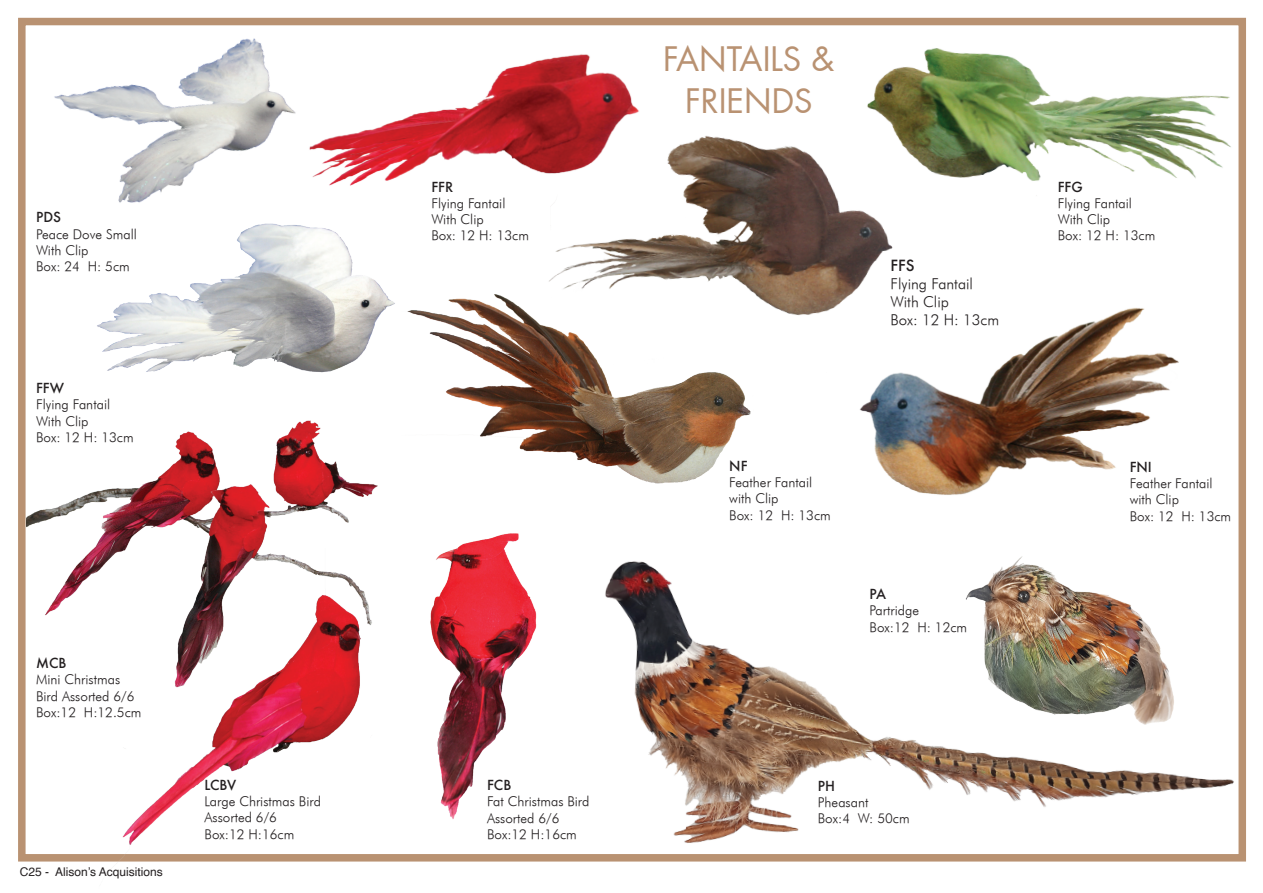
<style>
.page{position:relative;width:1263px;height:893px;background:#fff}
.page>*{position:absolute;margin:0;border:0;box-sizing:border-box;transform-origin:0 0}
.t1{font:33px/42px "Futura";color:#b99272;text-align:center}
.t2{font:italic 15px/18px "Futura";color:#231f20}
.t3{font:500 15px "Futura";color:#231f20}
.t4{font:italic 13.5px/16.2px "Futura";color:#231f20}
.t5{font:500 13.5px "Futura";color:#231f20}
.t6{font:12px "Helvetica";color:#231f20}
</style>
<div class="page">
<img style="left:97px;top:246px;width:298px;height:127px">
<img style="left:874px;top:308px;width:305px;height:187px">
<img style="left:353px;top:17px;width:323px;height:168px">
<img style="left:768px;top:17px;width:478px;height:249px">
<img style="left:478px;top:71px;width:547px;height:368px">
<img style="left:407px;top:223px;width:346px;height:261px">
<img style="left:30px;top:17px;width:323px;height:229px">
<img style="left:565px;top:543px;width:681px;height:319px">
<img style="left:83px;top:712px;width:340px;height:150px">
<img style="left:365px;top:533px;width:233px;height:306px">
<img style="left:26px;top:378px;width:466px;height:334px">
<p class="t5" style="left:36px;top:208px;width:26px">PDS</p>
<p class="t4" style="left:36px;top:225px;width:102px">Peace Dove Small<br>With Clip<br>Box: 24 H: 5cm</p>
<p class="t5" style="left:36px;top:379px;width:30px">FFW</p>
<p class="t4" style="left:36px;top:396px;width:99px">Flying Fantail<br>With Clip<br>Box: 12 H: 13cm</p>
<p class="t5" style="left:36px;top:654px;width:32px">MCB</p>
<p class="t4" style="left:36px;top:671px;width:107px">Mini Christmas<br>Bird Assorted 6/6<br>Box:12 H:12.5cm</p>
<p class="t6" style="left:20px;top:862px;width:144px">C25 - Alison’s Acquisitions</p>
<p class="t5" style="left:205px;top:776px;width:33px">LCBV</p>
<p class="t4" style="left:205px;top:793px;width:118px">Large Christmas Bird<br>Assorted 6/6<br>Box:12 H:16cm</p>
<p class="t5" style="left:431px;top:177px;width:23px">FFR</p>
<p class="t4" style="left:431px;top:195px;width:99px">Flying Fantail<br>With Clip<br>Box: 12 H: 13cm</p>
<p class="t5" style="left:487px;top:776px;width:26px">FCB</p>
<p class="t4" style="left:487px;top:793px;width:104px">Fat Christmas Bird<br>Assorted 6/6<br>Box:12 H:16cm</p>
<h1 class="t1" style="left:663px;top:38px;width:173px">FANTAILS &amp;<br>FRIENDS</h1>
<p class="t3" style="left:891px;top:255px;width:25px">FFS</p>
<p class="t2" style="left:891px;top:275px;width:110px">Flying Fantail<br>With Clip<br>Box: 12 H: 13cm</p>
<p class="t5" style="left:729px;top:457px;width:20px">NF</p>
<p class="t4" style="left:729px;top:474px;width:103px">Feather Fantail with Clip<br>Box: 12 H: 13cm</p>
<p class="t5" style="left:869px;top:585px;width:18px">PA</p>
<p class="t4" style="left:869px;top:602px;width:99px">Partridge<br>Box:12 H: 12cm</p>
<p class="t5" style="left:818px;top:776px;width:19px">PH</p>
<p class="t4" style="left:818px;top:794px;width:93px">Pheasant<br>Box:4 W: 50cm</p>
<p class="t5" style="left:1058px;top:177px;width:27px">FFG</p>
<p class="t4" style="left:1058px;top:195px;width:99px">Flying Fantail<br>With Clip<br>Box: 12 H: 13cm</p>
<p class="t5" style="left:1130px;top:458px;width:24px">FNI</p>
<p class="t4" style="left:1130px;top:475px;width:103px">Feather Fantail with Clip<br>Box: 12 H: 13cm</p>
</div>
